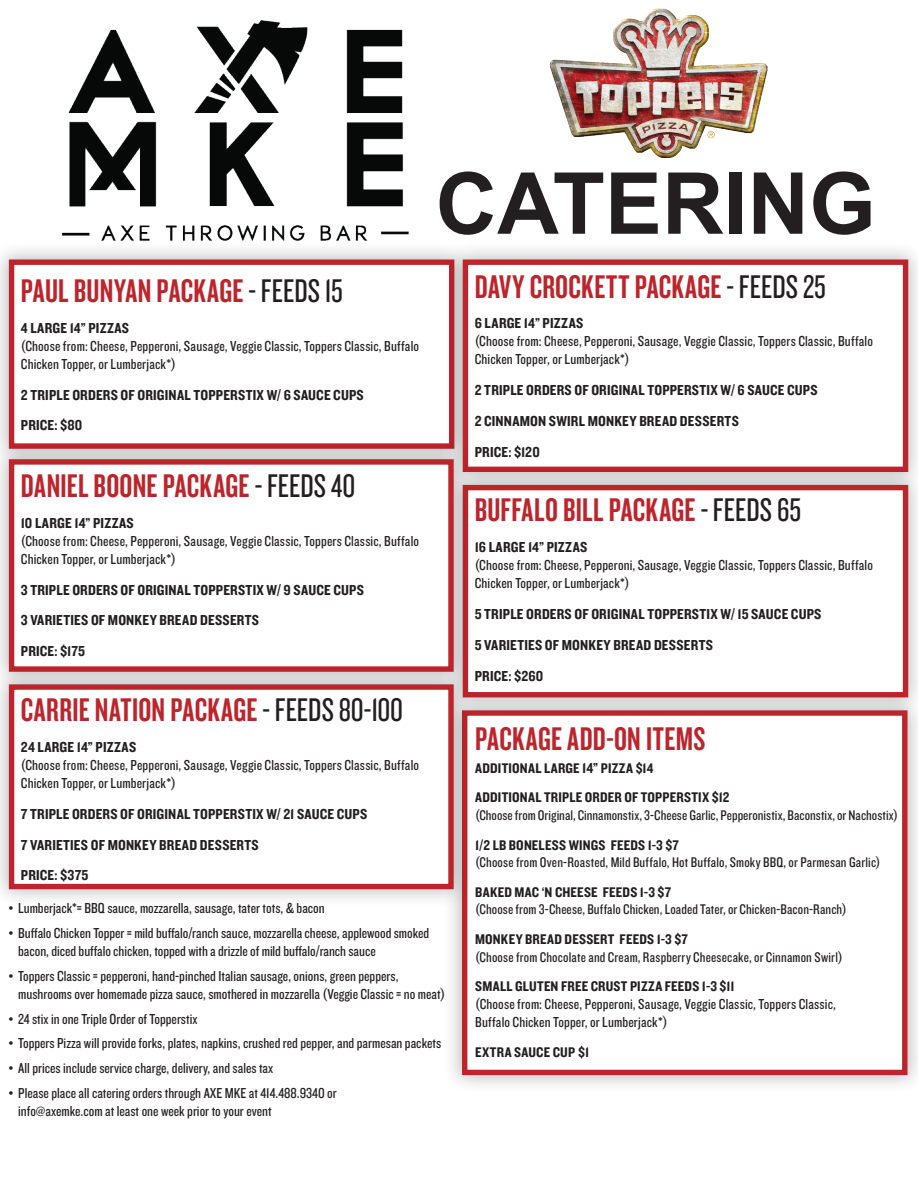
<style>
.page{position:relative;width:918px;height:1188px;background:#fff}
.page>*{position:absolute;margin:0;border:0;box-sizing:border-box;transform-origin:0 0}
.t1{font:700 85.5px "Arial";color:#231f20}
.t2{font:34.05px "Knockout HTF48 Featherweight";letter-spacing:.01em;color:#bd242b}
.t3{font:15px/18px "Knockout HTF29 Junior Liteweight";color:#231f20}
.t4{font:15px/30.8px "Knockout HTF50 Welterweight";letter-spacing:.01em;color:#231f20}
.t5{font:14.55px "Knockout HTF29 Junior Liteweight";letter-spacing:.01em;color:#231f20}
.t6{font:14.55px/29.8px "Knockout HTF50 Welterweight";letter-spacing:.015em;color:#231f20}
.s1{font-family:"Knockout HTF28 Junior Featherwt";color:#231f20}
.s2{font-size:15px}
</style>
<div class="page">
<div style="left:0;top:240px;width:474px;height:228px;background:#231f20;opacity:.3"></div>
<div style="left:9px;top:260px;width:445px;height:189px;background:#fff;border:5px solid #bd242b"></div>
<div style="left:443px;top:240px;width:475px;height:251px;background:#231f20;opacity:.3"></div>
<div style="left:463px;top:260px;width:445px;height:212px;background:#fff;border:5px solid #bd242b"></div>
<div style="left:443px;top:466px;width:475px;height:251px;background:#231f20;opacity:.3"></div>
<div style="left:463px;top:485px;width:445px;height:212px;background:#fff;border:5px solid #bd242b"></div>
<div style="left:443px;top:691px;width:475px;height:403px;background:#231f20;opacity:.3"></div>
<div style="left:462px;top:710px;width:446px;height:365px;background:#fff;border:5px solid #bd242b"></div>
<div style="left:0;top:440px;width:473px;height:251px;background:#231f20;opacity:.3"></div>
<div style="left:9px;top:459px;width:445px;height:213px;background:#fff;border:5px solid #bd242b"></div>
<div style="left:0;top:665px;width:473px;height:244px;background:#231f20;opacity:.3"></div>
<div style="left:9px;top:684px;width:445px;height:205px;background:#fff;border:5px solid #bd242b"></div>
<img style="left:34px;top:20px;width:395px;height:242px">
<img style="left:551px;top:9px;width:216px;height:149px">
<h2 class="t2" style="left:21px;top:274px;width:323px">PAUL BUNYAN PACKAGE <span class="s1">- FEEDS 15</span></h2>
<p class="t4" style="left:21px;top:313px;width:110px">4 LARGE 14” PIZZAS</p>
<p class="t3" style="left:21px;top:337px;width:400px">(Choose from: Cheese, Pepperoni, Sausage, Veggie Classic, Toppers Classic, Buffalo<br>Chicken Topper, or Lumberjack*)</p>
<p class="t4" style="left:21px;top:380px;width:344px">2 TRIPLE ORDERS OF ORIGINAL TOPPERSTIX W/ 6 SAUCE CUPS<br>PRICE: $80</p>
<h2 class="t2" style="left:21px;top:469px;width:336px">DANIEL BOONE PACKAGE <span class="s1">- FEEDS 40</span></h2>
<p class="t4" style="left:21px;top:508px;width:114px">10 LARGE 14” PIZZAS</p>
<p class="t3" style="left:21px;top:532px;width:400px">(Choose from: Cheese, Pepperoni, Sausage, Veggie Classic, Toppers Classic, Buffalo<br>Chicken Topper, or Lumberjack*)</p>
<p class="t4" style="left:21px;top:575px;width:345px">3 TRIPLE ORDERS OF ORIGINAL TOPPERSTIX W/ 9 SAUCE CUPS<br>3 VARIETIES OF MONKEY BREAD DESSERTS<br>PRICE: $175</p>
<h1 class="t1" style="left:436px;top:147px;width:442px">CATERING</h1>
<h2 class="t2" style="left:475px;top:269px;width:353px">DAVY CROCKETT PACKAGE <span class="s1">- FEEDS 25</span></h2>
<p class="t4" style="left:475px;top:308px;width:110px">6 LARGE 14” PIZZAS</p>
<p class="t3" style="left:475px;top:333px;width:400px">(Choose from: Cheese, Pepperoni, Sausage, Veggie Classic, Toppers Classic, Buffalo<br>Chicken Topper, or Lumberjack*)</p>
<p class="t4" style="left:475px;top:375px;width:344px">2 TRIPLE ORDERS OF ORIGINAL TOPPERSTIX W/ 6 SAUCE CUPS<br>2 CINNAMON SWIRL MONKEY BREAD DESSERTS<br>PRICE: $120</p>
<h2 class="t2" style="left:475px;top:493px;width:328px">BUFFALO BILL PACKAGE <span class="s1">- FEEDS 65</span></h2>
<p class="t4" style="left:475px;top:532px;width:114px">16 LARGE 14” PIZZAS</p>
<p class="t3" style="left:475px;top:557px;width:400px">(Choose from: Cheese, Pepperoni, Sausage, Veggie Classic, Toppers Classic, Buffalo<br>Chicken Topper, or Lumberjack*)</p>
<p class="t4" style="left:475px;top:599px;width:348px">5 TRIPLE ORDERS OF ORIGINAL TOPPERSTIX W/ 15 SAUCE CUPS<br>5 VARIETIES OF MONKEY BREAD DESSERTS<br>PRICE: $260</p>
<h2 class="t2" style="left:21px;top:693px;width:384px">CARRIE NATION PACKAGE <span class="s1">- FEEDS 80-100</span></h2>
<p class="t4" style="left:21px;top:732px;width:117px">24 LARGE 14” PIZZAS</p>
<p class="t3" style="left:21px;top:757px;width:400px">(Choose from: Cheese, Pepperoni, Sausage, Veggie Classic, Toppers Classic, Buffalo<br>Chicken Topper, or Lumberjack*)</p>
<p class="t4" style="left:21px;top:799px;width:348px">7 TRIPLE ORDERS OF ORIGINAL TOPPERSTIX W/ 21 SAUCE CUPS<br>7 VARIETIES OF MONKEY BREAD DESSERTS<br>PRICE: $375</p>
<p class="t3" style="left:9px;top:900px;width:317px">• Lumberjack*= BBQ sauce, mozzarella, sausage, tater tots, &amp; bacon</p>
<p class="t3" style="left:18px;top:925px;width:413px;text-indent:-9px">• Buffalo Chicken Topper = mild buffalo/ranch sauce, mozzarella cheese, applewood smoked bacon, diced buffalo chicken, topped with a drizzle of mild buffalo/ranch sauce</p>
<p class="t3" style="left:18px;top:967px;width:429px;text-indent:-9px">• Toppers Classic = pepperoni, hand-pinched Italian sausage, onions, green peppers, mushrooms over homemade pizza sauce, smothered in mozzarella (Veggie Classic = no meat)</p>
<p class="t3" style="left:9px;top:1010px;width:190px">• 24 stix in one Triple Order of Topperstix</p>
<p class="t3" style="left:9px;top:1035px;width:434px">• Toppers Pizza will provide forks, plates, napkins, crushed red pepper, and parmesan packets</p>
<p class="t3" style="left:9px;top:1060px;width:266px">• All prices include service charge, delivery, and sales tax</p>
<p class="t3" style="left:18px;top:1084px;width:320px;text-indent:-9px">• Please place all catering orders through AXE MKE at 414.488.9340 or info@axemke.com at least one week prior to your event</p>
<h2 class="t2" style="left:475px;top:722px;width:232px">PACKAGE ADD-ON ITEMS</h2>
<p class="t6" style="left:475px;top:753px;width:256px">ADDITIONAL LARGE <span class="s2">14”</span> PIZZA $14<br>ADDITIONAL TRIPLE ORDER OF TOPPERSTIX $12</p>
<p class="t5" style="left:475px;top:808px;width:425px">(Choose from Original, Cinnamonstix, 3-Cheese Garlic, Pepperonistix, Baconstix, or Nachostix)</p>
<p class="t6" style="left:475px;top:830px;width:205px">1/2 LB BONELESS WINGS FEEDS 1-3 $7</p>
<p class="t5" style="left:475px;top:855px;width:407px">(Choose from Oven-Roasted, Mild Buffalo, Hot Buffalo, Smoky BBQ, or Parmesan Garlic)</p>
<p class="t6" style="left:475px;top:878px;width:197px">BAKED MAC ‘N CHEESE FEEDS 1-3 $7</p>
<p class="t5" style="left:475px;top:902px;width:373px">(Choose from 3-Cheese, Buffalo Chicken, Loaded Tater, or Chicken-Bacon-Ranch)</p>
<p class="t6" style="left:475px;top:925px;width:214px">MONKEY BREAD DESSERT FEEDS 1-3 $7</p>
<p class="t5" style="left:475px;top:949px;width:369px">(Choose from Chocolate and Cream, Raspberry Cheesecake, or Cinnamon Swirl)</p>
<p class="t6" style="left:475px;top:972px;width:261px">SMALL GLUTEN FREE CRUST PIZZA FEEDS 1-3 $11</p>
<p class="t3" style="left:475px;top:996px;width:362px">(Choose from: Cheese, Pepperoni, Sausage, Veggie Classic, Toppers Classic,<br>Buffalo Chicken Topper, or Lumberjack*)</p>
<p class="t6" style="left:475px;top:1038px;width:116px">EXTRA SAUCE CUP $1</p>
</div>
